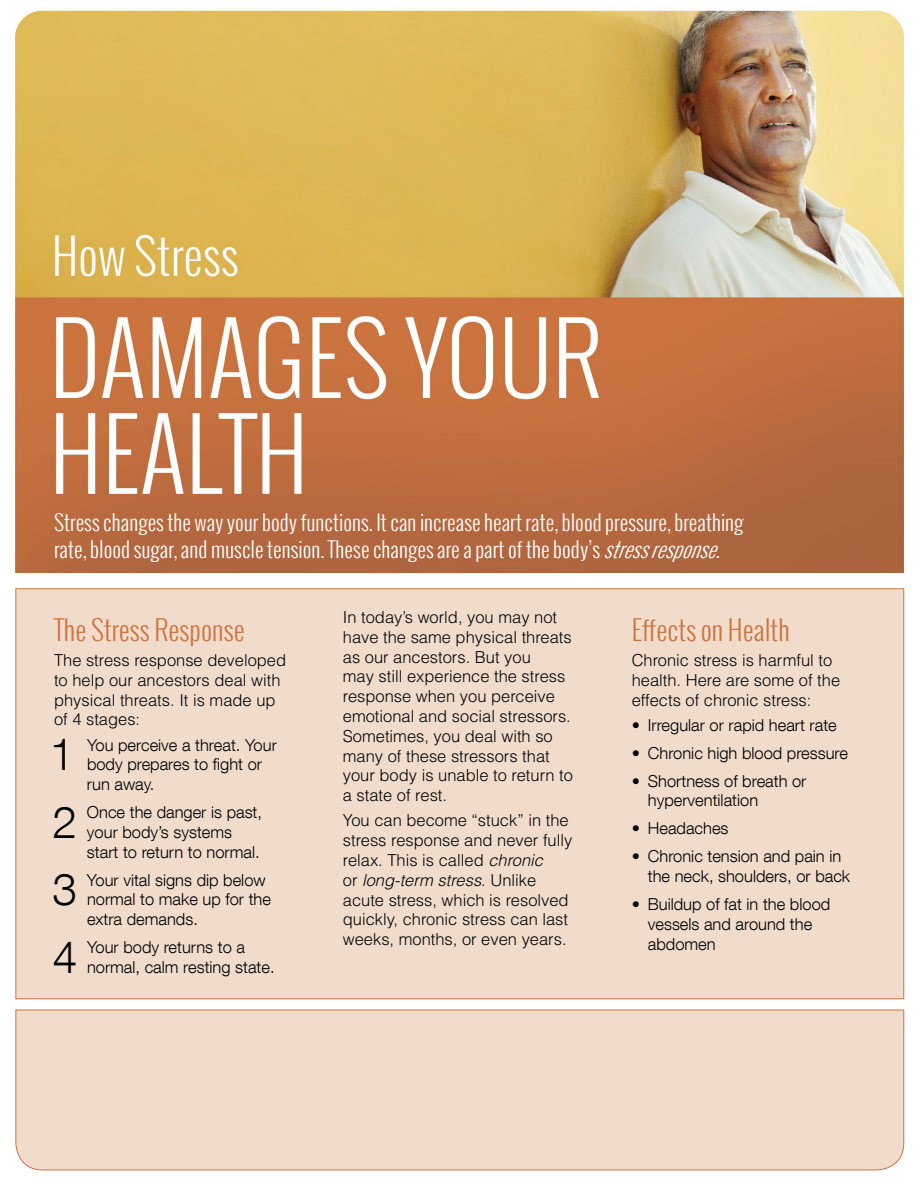
<style>
.page{position:relative;width:918px;height:1188px;background:#fff}
.page>*{position:absolute;margin:0;border:0;box-sizing:border-box;transform-origin:0 0}
.t1{font:300 44.25px "Helvetica Neue LT Com";color:#000}
.t2{font:300 27px "Oswald";color:#cd7540}
.t3{font:300 21px/27px "Oswald";color:#fff}
.t4{font:300 16.5px/19.8px "Helvetica LT Std";color:#000}
.t5{font:300 16.5px/19.8px "Helvetica Neue LT Com";color:#000}
.s1{font-style:italic}
</style>
<div class="page">
<img style="left:15px;top:10px;width:890px;height:562px">
<div style="left:16px;top:589px;width:888px;height:410px;background:#f1dccc;border:1px solid #cd7540"></div>
<div style="left:15px;top:1010px;width:889px;height:160px;background:#f1dccc"></div>
<p class="t3" style="left:54px;top:508px;width:691px">Stress changes the way your body functions. It can increase heart rate, blood pressure, breathing rate, blood sugar, and muscle tension. These changes are a part of the body’s <span class="s1">stressresponse.</span></p>
<h2 class="t2" style="left:54px;top:611px;width:192px">The Stress Response</h2>
<p class="t4" style="left:54px;top:650px;width:234px">The stress response developed to help our ancestors deal with physical threats. It is made up of 4 stages:</p>
<h1 class="t1" style="left:50px;top:728px;width:26px">1</h1>
<p class="t5" style="left:87px;top:735px;width:191px">You perceive a threat. Your body prepares to fight or run away.</p>
<h1 class="t1" style="left:52px;top:795px;width:26px">2</h1>
<p class="t5" style="left:87px;top:802px;width:177px">Once the danger is past, your body’s systems start to return to normal.</p>
<h1 class="t1" style="left:53px;top:863px;width:26px">3</h1>
<p class="t5" style="left:87px;top:870px;width:185px">Your vital signs dip below normal to make up for the extra demands.</p>
<h1 class="t1" style="left:53px;top:930px;width:26px">4</h1>
<p class="t5" style="left:87px;top:937px;width:189px">Your body returns to a normal, calm resting state.</p>
<p class="t4" style="left:343px;top:607px;width:232px">In today’s world, you may not have the same physical threats as our ancestors. But you<br>may still experience the stress response when you perceive emotional and social stressors.<br>Sometimes, you deal with so many of these stressors that your body is unable to return to a state of rest.</p>
<p class="t4" style="left:343px;top:811px;width:231px">You can become “stuck” in the stress response and never fully relax. This is called <span class="s1">chronic<br></span>or <span class="s1">long-term stress</span>. Unlike acute stress, which is resolved quickly, chronic stress can last weeks, months, or even years.</p>
<h2 class="t2" style="left:632px;top:611px;width:160px">Effects on Health</h2>
<p class="t4" style="left:632px;top:650px;width:210px">Chronic stress is harmful to health. Here are some of the effects of chronic stress:</p>
<p class="t5" style="left:632px;top:715px;width:207px">• Irregular or rapid heart rate</p>
<p class="t5" style="left:632px;top:743px;width:218px">• Chronic high blood pressure</p>
<p class="t5" style="left:648px;top:771px;width:160px;text-indent:-16px">• Shortness of breath or hyperventilation</p>
<p class="t5" style="left:632px;top:818px;width:98px">• Headaches</p>
<p class="t5" style="left:648px;top:846px;width:204px;text-indent:-16px">• Chronic tension and pain in the neck, shoulders, or back</p>
<p class="t5" style="left:648px;top:894px;width:184px;text-indent:-16px">• Buildup of fat in the blood vessels and around the abdomen</p>
</div>
